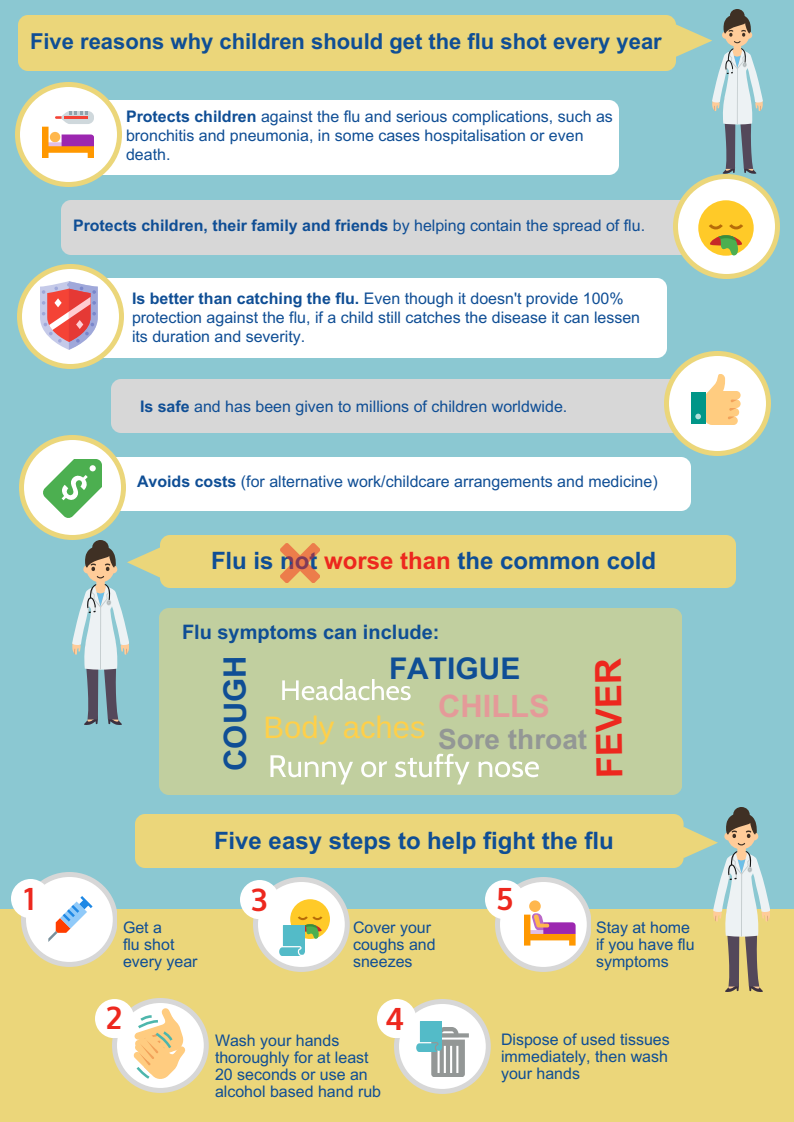
<style>
.page{position:relative;width:794px;height:1122px;background:#8bc8d2}
.page>*{position:absolute;margin:0;border:0;box-sizing:border-box;transform-origin:0 0}
.t1{font:700 36px "Arial";color:#ed281e}
.t2{font:700 31px "Arial";letter-spacing:.005em;color:rgb(255 116 149/.58)}
.t3{font:700 31px "Arial";color:#0f4e95}
.t4{font:700 31px "Oxygen";color:#ed281e}
.t5{font:700 30px "Arial";letter-spacing:.005em;color:#0f4e95}
.t6{font:700 28px "Arial";letter-spacing:.005em;color:#939795}
.t7{font:700 24px "Arial";letter-spacing:.005em;color:#0f4e95}
.t8{font:700 22px "Arial";letter-spacing:.005em;color:#0f4e95}
.t9{font:700 20px "Arial";letter-spacing:.005em;color:#0f4e95}
.t10{font:16px/17px "Arial";letter-spacing:.005em;color:#0f4e95}
.t11{font:700 16px "Arial";letter-spacing:.005em;color:#0f4e95}
.s1{font-weight:700}
.s2{font-weight:400}
.s3{color:#ed281e}
</style>
<div class="page">
<div style="left:18px;top:15px;width:658px;height:56px;background:#ebd67a;border-radius:10px"></div>
<div style="left:160px;top:535px;width:576px;height:53px;background:#ebd67a;border-radius:10px"></div>
<div style="left:86px;top:100px;width:533px;height:75px;background:#fff;border-radius:10px"></div>
<div style="left:18px;top:85px;width:101px;height:101px;background:#fff;border-radius:50%"></div>
<div style="left:15px;top:82px;width:107px;height:105px;border:5px solid #ebd67a;border-radius:50%"></div>
<svg style="left:42px;top:111px;width:52px;height:47px"></svg>
<div style="left:61px;top:200px;width:634px;height:55px;background:#d7d7d7;border-radius:10px"></div>
<div style="left:676px;top:176px;width:101px;height:101px;background:#fff;border-radius:50%"></div>
<div style="left:673px;top:174px;width:107px;height:105px;border:5px solid #ebd67a;border-radius:50%"></div>
<div style="left:698px;top:200px;width:56px;height:56px;background:#ffca28;border-radius:50%"></div>
<svg style="left:707px;top:224px;width:38px;height:32px"></svg>
<div style="left:87px;top:278px;width:580px;height:80px;background:#fff;border-radius:10px"></div>
<svg style="left:20px;top:266px;width:101px;height:101px;fill:#fff"></svg>
<div style="left:17px;top:264px;width:107px;height:105px;border:5px solid #ebd67a;border-radius:50%"></div>
<svg style="left:40px;top:281px;width:58px;height:69px;background:#dc99a5"></svg>
<div style="left:111px;top:379px;width:579px;height:54px;background:#d7d7d7;border-radius:10px"></div>
<div style="left:667px;top:353px;width:101px;height:101px;background:#fff;border-radius:50%"></div>
<div style="left:664px;top:351px;width:107px;height:105px;border:5px solid #ebd67a;border-radius:50%"></div>
<svg style="left:728px;top:391px;width:13px;height:9px"></svg>
<div style="left:724px;top:400px;width:17px;height:8px;background:#ffcc80;border-radius:4px"></div>
<div style="left:691px;top:392px;width:14px;height:32px;background:#009688"></div>
<svg style="left:695px;top:374px;width:43px;height:51px"></svg>
<div style="left:94px;top:457px;width:597px;height:54px;background:#fff;border-radius:10px"></div>
<div style="left:22px;top:438px;width:101px;height:101px;background:#fff;border-radius:50%"></div>
<div style="left:19px;top:435px;width:107px;height:105px;border:5px solid #ebd67a;border-radius:50%"></div>
<svg style="left:43px;top:459px;width:59px;height:59px"></svg>
<svg style="left:280px;top:543px;width:40px;height:40px"></svg>
<div style="left:159px;top:608px;width:523px;height:187px;background:#c1cf9f;border-radius:10px"></div>
<svg style="left:282px;top:679px;width:129px;height:21px"></svg>
<svg style="left:270px;top:754px;width:269px;height:30px"></svg>
<div style="left:0;top:909px;width:794px;height:213px;background:#ebd67a"></div>
<svg style="left:21px;top:872px;width:96px;height:95px;background:#e4e7e0"></svg>
<div style="left:396px;top:1001px;width:91px;height:91px;background:#fff;border-radius:50%"></div>
<div style="left:394px;top:999px;width:97px;height:95px;border:5px solid #d7d7d7;border-radius:50%"></div>
<svg style="left:115px;top:999px;width:91px;height:91px;background:#f9f9f9"></svg>
<div style="left:112px;top:998px;width:97px;height:95px;border:5px solid #d7d7d7;border-radius:50%"></div>
<div style="left:255px;top:879px;width:91px;height:91px;background:#fff;border-radius:50%"></div>
<div style="left:253px;top:877px;width:97px;height:95px;border:5px solid #d7d7d7;border-radius:50%"></div>
<div style="left:290px;top:899px;width:40px;height:40px;background:#ffca28;border-radius:50%"></div>
<svg style="left:279px;top:915px;width:45px;height:41px"></svg>
<svg style="left:416px;top:1021px;width:53px;height:56px"></svg>
<svg style="left:495px;top:877px;width:96px;height:95px;background:#e8dccc"></svg>
<div style="left:11px;top:879px;width:39px;height:39px;background:#fff;border-radius:50%"></div>
<div style="left:95px;top:999px;width:39px;height:39px;background:#fff;border-radius:50%"></div>
<div style="left:240px;top:880px;width:39px;height:39px;background:#fff;border-radius:50%"></div>
<div style="left:485px;top:880px;width:39px;height:39px;background:#fff;border-radius:50%"></div>
<svg style="left:133px;top:997px;width:57px;height:84px;background:#f3e0ba"></svg>
<div style="left:377px;top:999px;width:39px;height:39px;background:#fff;border-radius:50%"></div>
<div style="left:730px;top:9px;width:15px;height:13px;background:#3f3024;border-radius:50%"></div>
<svg style="left:667px;top:14px;width:96px;height:160px"></svg>
<div style="left:92px;top:540px;width:17px;height:15px;background:#3f3024;border-radius:50%"></div>
<svg style="left:72px;top:546px;width:97px;height:179px"></svg>
<div style="left:733px;top:807px;width:17px;height:15px;background:#3f3024;border-radius:50%"></div>
<div style="left:135px;top:814px;width:549px;height:54px;background:#ebd67a;border-radius:10px"></div>
<svg style="left:650px;top:813px;width:120px;height:179px"></svg>
<h3 class="t8" style="left:30px;top:29px;width:633px">Five reasons why children should get the flu shot every year</h3>
<p class="t10" style="left:126px;top:107px;width:488px;line-height:19px"><span class="s1">Protects children</span> against the flu and serious complications, such as bronchitis and pneumonia, in some cases hospitalisation or even death.</p>
<p class="t11" style="left:73px;top:217px;width:574px">Protects children, their family and friends <span class="s2">by helping contain the spread of flu.</span></p>
<p class="t10" style="left:132px;top:289px;width:510px;line-height:19px"><span class="s1">Is better than catching the flu.</span> Even though it doesn't provide 100% protection against the flu, if a child still catches the disease it can lessen its duration and severity.</p>
<p class="t10" style="left:140px;top:398px;width:429px"><span class="s1">Is safe</span> and has been given to millions of children worldwide.</p>
<p class="t10" style="left:137px;top:473px;width:522px"><span class="s1">Avoids costs</span> (for alternative work/childcare arrangements and medicine)</p>
<h3 class="t7" style="left:211px;top:547px;width:446px">Flu is not <span class="s3">worse than</span> the common cold</h3>
<p class="t9" style="left:182px;top:621px;width:259px">Flu symptoms can include:</p>
<h2 class="t3" style="left:218px;top:771px;width:117px;rotate:-90deg">COUGH</h2>
<h3 class="t5" style="left:389px;top:652px;width:133px">FATIGUE</h3>
<h3 class="t6" style="left:264px;top:724px;width:325px"><sup>Body</sup> <sup>aches</sup> Sore throat</h3>
<h1 class="t1" style="left:590px;top:779px;width:121px;rotate:-91deg">FEVER</h1>
<h2 class="t2" style="left:438px;top:689px;width:113px">CHILLS</h2>
<h2 class="t4" style="left:24px;top:878px;width:12px">1</h2>
<p class="t10" style="left:123px;top:919px;width:76px">Get a<br>flu shot every year</p>
<h2 class="t4" style="left:106px;top:997px;width:17px">2</h2>
<h3 class="t7" style="left:214px;top:827px;width:401px">Five easy steps to help fight the flu</h3>
<h2 class="t4" style="left:251px;top:879px;width:18px">3</h2>
<p class="t10" style="left:353px;top:919px;width:84px">Cover your coughs and sneezes</p>
<h2 class="t4" style="left:385px;top:998px;width:20px">4</h2>
<p class="t10" style="left:215px;top:1032px;width:168px">Wash your hands thoroughly for at least<br>20 seconds or use an alcohol based hand rub</p>
<h2 class="t4" style="left:496px;top:878px;width:19px">5</h2>
<p class="t10" style="left:596px;top:919px;width:100px">Stay at home if you have flu symptoms</p>
<p class="t10" style="left:501px;top:1031px;width:170px;text-align:justify">Dispose of used tissues immediately, then wash your hands</p>
</div>
